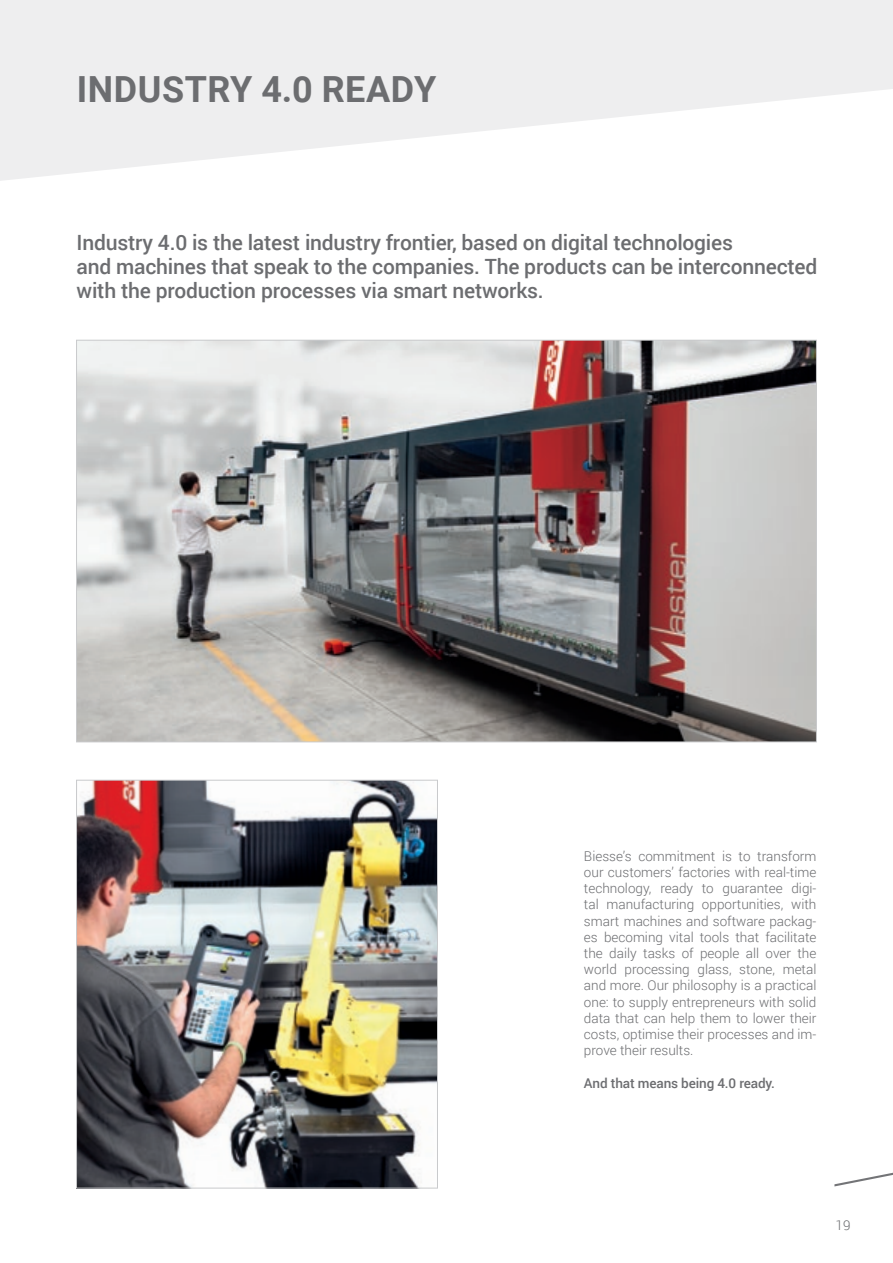
<style>
.page{position:relative;width:893px;height:1263px;background:#fff}
.page>*{position:absolute;margin:0;border:0;box-sizing:border-box;transform-origin:0 0}
.t1{font:700 36px "Roboto";letter-spacing:.015em;color:#6c6d70}
.t2{font:500 21px/24px "Roboto";letter-spacing:-.01em;color:#6c6d70}
.t3{font:300 13.5px/16.2px "Roboto";color:#6c6d70;text-align:justify}
.t4{font:500 13.5px "Roboto";letter-spacing:-.01em;color:#6c6d70}
</style>
<div class="page">
<svg style="left:834px;top:1172px;width:59px;height:14px"></svg>
<img style="left:78px;top:342px;width:737px;height:398px">
<img style="left:78px;top:782px;width:358px;height:404px">
<div style="left:76px;top:780px;width:362px;height:408px;border:1px solid #c9cacc"></div>
<svg style="left:0;top:0;width:893px;height:181px;fill:#eeeeef"></svg>
<p class="t1" style="left:77px;top:64px;width:361px">INDUSTRY 4.0 READY</p>
<p class="t2" style="left:77px;top:229px;width:742px">Industry 4.0 is the latest industry frontier, based on digital technologies<br>and machines that speak to the companies. The products can be interconnected with the production processes via smart networks.</p>
<p class="t3" style="left:584px;top:847px;width:234px">Biesse’s commitment is to transform our customers’ factories with real-time technology, ready to guarantee digi&shy;tal manufacturing opportunities, with smart machines and software packag&shy;es becoming vital tools that facilitate the daily tasks of people all over the world processing glass, stone, metal and more. Our philosophy is a practical one: to supply entrepreneurs with solid data that can help them to lower their costs, optimise their processes and im&shy;prove their results.</p>
<p class="t4" style="left:584px;top:1073px;width:193px">And that means being 4.0 ready.</p>
<p class="t3" style="left:836px;top:1216px;width:16px">19</p>
</div>
